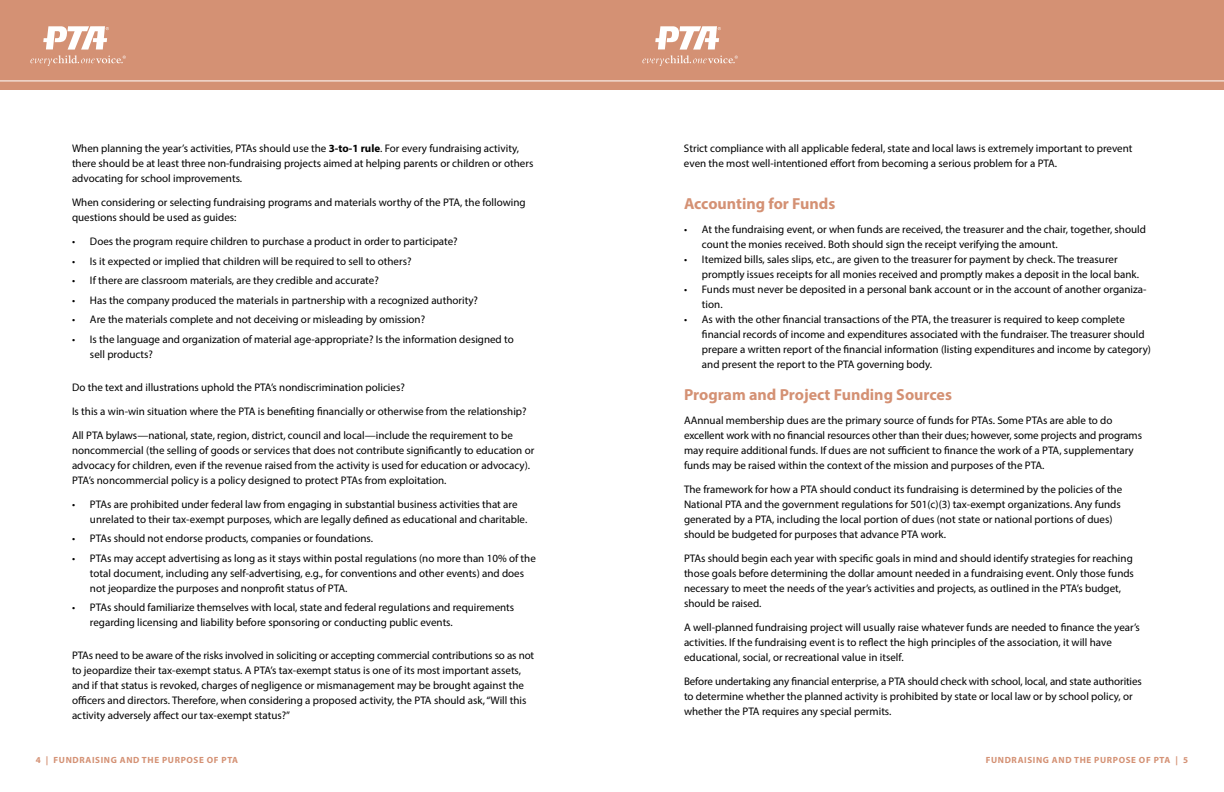
<style>
.page{position:relative;width:1224px;height:792px;background:#fff}
.page>*{position:absolute;margin:0;border:0;box-sizing:border-box;transform-origin:0 0}
.t1{font:700 16px "Myriad Pro";color:#d49174}
.t2{font:11px/15px "Myriad Pro";color:#000}
.t3{font:700 9px "Myriad Pro";letter-spacing:.07em;color:#d49174}
.s1{font-weight:700}
</style>
<div class="page">
<div style="left:612px;top:0;width:612px;height:90px;background:#d49174"></div>
<svg style="left:642px;top:26px;width:96px;height:40px"></svg>
<div style="left:0;top:0;width:612px;height:90px;background:#d49174"></div>
<svg style="left:30px;top:26px;width:96px;height:40px"></svg>
<hr style="left:0;top:80px;width:612px;height:1px;background:#fff">
<hr style="left:612px;top:80px;width:612px;height:1px;background:#fff">
<p class="t2" style="left:72px;top:141px;width:463px">When planning the year’s activities, PTAs should use the <span class="s1">3-to-1 rule</span>. For every fundraising activity, there should be at least three non-fundraising projects aimed at helping parents or children or others advocating for school improvements.</p>
<p class="t2" style="left:72px;top:195px;width:455px">When considering or selecting fundraising programs and materials worthy of the PTA, the following questions should be used as guides:</p>
<p class="t2" style="left:72px;top:234px;width:387px">• Does the program require children to purchase a product in order to participate?</p>
<p class="t2" style="left:72px;top:253px;width:341px">• Is it expected or implied that children will be required to sell to others?</p>
<p class="t2" style="left:72px;top:273px;width:308px">• If there are classroom materials, are they credible and accurate?</p>
<p class="t2" style="left:72px;top:292px;width:408px">• Has the company produced the materials in partnership with a recognized authority?</p>
<p class="t2" style="left:72px;top:312px;width:355px">• Are the materials complete and not deceiving or misleading by omission?</p>
<p class="t2" style="left:90px;top:331px;width:425px;text-indent:-18px">• Is the language and organization of material age-appropriate? Is the information designed to sell products?</p>
<p class="t2" style="left:72px;top:375px;width:456px;line-height:24px">Do the text and illustrations uphold the PTA’s nondiscrimination policies?<br>Is this a win-win situation where the PTA is benefiting financially or otherwise from the relationship?<br>All PTA bylaws—national, state, region, district, council and local—include the requirement to be</p>
<p class="t2" style="left:72px;top:442px;width:464px">noncommercial (the selling of goods or services that does not contribute significantly to education or advocacy for children, even if the revenue raised from the activity is used for education or advocacy).<br>PTA’s noncommercial policy is a policy designed to protect PTAs from exploitation.</p>
<p class="t2" style="left:90px;top:496px;width:439px;text-indent:-18px">• PTAs are prohibited under federal law from engaging in substantial business activities that are unrelated to their tax-exempt purposes, which are legally defined as educational and charitable.</p>
<p class="t2" style="left:72px;top:531px;width:303px">• PTAs should not endorse products, companies or foundations.</p>
<p class="t2" style="left:90px;top:550px;width:447px;text-indent:-18px">• PTAs may accept advertising as long as it stays within postal regulations (no more than 10% of the total document, including any self-advertising, e.g., for conventions and other events) and does not jeopardize the purposes and nonprofit status of PTA.</p>
<p class="t2" style="left:90px;top:600px;width:426px;text-indent:-18px">• PTAs should familiarize themselves with local, state and federal regulations and requirements regarding licensing and liability before sponsoring or conducting public events.</p>
<p class="t2" style="left:72px;top:648px;width:464px">PTAs need to be aware of the risks involved in soliciting or accepting commercial contributions so as not to jeopardize their tax-exempt status. A PTA’s tax-exempt status is one of its most important assets, and if that status is revoked, charges of negligence or mismanagement may be brought against the officers and directors. Therefore, when considering a proposed activity, the PTA should ask, “Will this activity adversely affect our tax-exempt status?”</p>
<p class="t2" style="left:684px;top:141px;width:450px">Strict compliance with all applicable federal, state and local laws is extremely important to prevent even the most well-intentioned effort from becoming a serious problem for a PTA.</p>
<h1 class="t1" style="left:684px;top:193px;width:153px">Accounting for Funds</h1>
<p class="t2" style="left:702px;top:221px;width:445px;text-indent:-18px">• At the fundraising event, or when funds are received, the treasurer and the chair, together, should count the monies received. Both should sign the receipt verifying the amount.</p>
<p class="t2" style="left:702px;top:251px;width:439px;text-indent:-18px">• Itemized bills, sales slips, etc., are given to the treasurer for payment by check. The treasurer promptly issues receipts for all monies received and promptly makes a deposit in the local bank.</p>
<p class="t2" style="left:702px;top:281px;width:446px;text-indent:-18px">• Funds must never be deposited in a personal bank account or in the account of another organiza&shy;tion.</p>
<p class="t2" style="left:702px;top:311px;width:451px;text-indent:-18px">• As with the other financial transactions of the PTA, the treasurer is required to keep complete financial records of income and expenditures associated with the fundraiser. The treasurer should prepare a written report of the financial information (listing expenditures and income by category) and present the report to the PTA governing body.</p>
<h1 class="t1" style="left:684px;top:384px;width:269px">Program and Project Funding Sources</h1>
<p class="t2" style="left:684px;top:413px;width:460px">AAnnual membership dues are the primary source of funds for PTAs. Some PTAs are able to do excellent work with no financial resources other than their dues; however, some projects and programs may require additional funds. If dues are not sufficient to finance the work of a PTA, supplementary funds may be raised within the context of the mission and purposes of the PTA.</p>
<p class="t2" style="left:684px;top:482px;width:440px">The framework for how a PTA should conduct its fundraising is determined by the policies of the National PTA and the government regulations for 501(c)(3) tax-exempt organizations. Any funds generated by a PTA, including the local portion of dues (not state or national portions of dues) should be budgeted for purposes that advance PTA work.</p>
<p class="t2" style="left:684px;top:551px;width:452px">PTAs should begin each year with specific goals in mind and should identify strategies for reaching those goals before determining the dollar amount needed in a fundraising event. Only those funds necessary to meet the needs of the year’s activities and projects, as outlined in the PTA’s budget, should be raised.</p>
<p class="t2" style="left:684px;top:620px;width:457px">A well-planned fundraising project will usually raise whatever funds are needed to finance the year’s activities. If the fundraising event is to reflect the high principles of the association, it will have educational, social, or recreational value in itself.</p>
<p class="t2" style="left:684px;top:674px;width:459px">Before undertaking any financial enterprise, a PTA should check with school, local, and state authorities to determine whether the planned activity is prohibited by state or local law or by school policy, or whether the PTA requires any special permits.</p>
<p class="t3" style="left:36px;top:754px;width:204px">4 | FUNDRAISING AND THE PURPOSE OF PTA</p>
<p class="t3" style="left:986px;top:754px;width:204px">FUNDRAISING AND THE PURPOSE OF PTA | 5</p>
</div>
